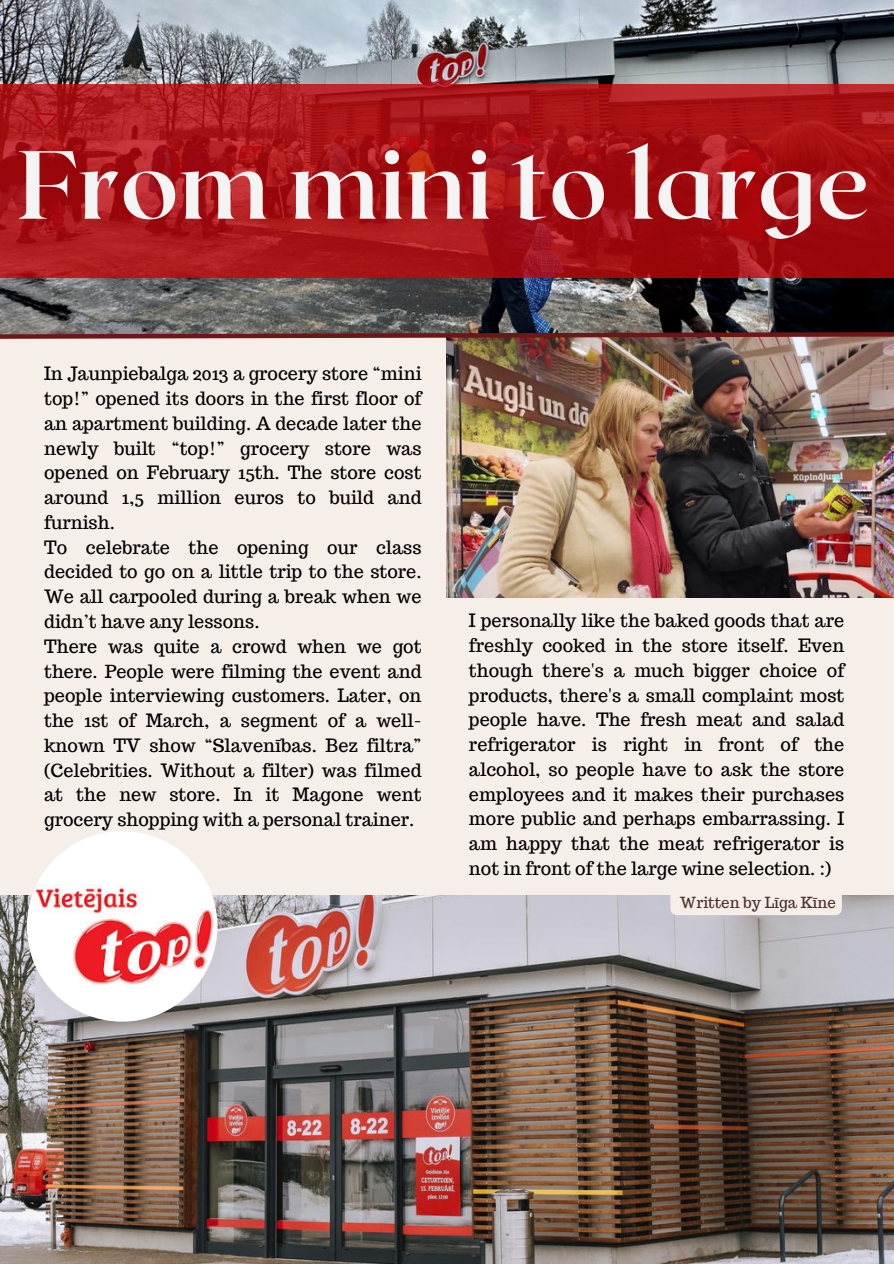
<style>
.page{position:relative;width:894px;height:1264px;background:#fff}
.page>*{position:absolute;margin:0;border:0;box-sizing:border-box;transform-origin:0 0}
.t1{font:700 96.6px "Roxborough CF";color:#f4f4f4}
.t2{font:18px/24.8px "Trocchi";color:#000}
.t3{font:15px "Trocchi";color:#4a3227}
</style>
<div class="page">
<div style="left:0;top:0;width:893px;height:1263px;background:#f6eee9"></div>
<img style="left:446px;top:341px;width:447px;height:256px">
<img style="left:0;top:0;width:893px;height:330px">
<img style="left:0;top:895px;width:893px;height:368px">
<div style="left:670px;top:888px;width:171px;height:27px;background:#f6eee9;border-radius:7px"></div>
<div style="left:0;top:84px;width:893px;height:193px;background:#bf080d;opacity:.8"></div>
<img style="left:27px;top:831px;width:190px;height:190px;border-radius:50%">
<img style="left:0;top:330px;width:893px;height:11px">
<h1 class="t1" style="left:17px;top:122px;width:852px">From mini to large</h1>
<p class="t2" style="left:44px;top:361px;width:379px">In Jaunpiebalga 2013 a grocery store “mini top!” opened its doors in the first floor of an apartment building. A decade later the newly built “top!” grocery store was opened on February 15th. The store cost around 1,5 million euros to build and furnish.<br>To celebrate the opening our class decided to go on a little trip to the store.<br>We all carpooled during a break when we didn’t have any lessons.<br>There was quite a crowd when we got there. People were filming the event and people interviewing customers. Later, on the 1st of March, a segment of a well&shy;known TV show “Slavenības. Bez filtra” (Celebrities. Without a filter) was filmed at the new store. In it Magone went grocery shopping with a personal trainer.</p>
<p class="t2" style="left:469px;top:608px;width:377px;text-align:justify">I personally like the baked goods that are freshly cooked in the store itself. Even though there's a much bigger choice of products, there's a small complaint most people have. The fresh meat and salad refrigerator is right in front of the alcohol, so people have to ask the store employees and it makes their purchases more public and perhaps embarrassing. I am happy that the meat refrigerator is not in front of the large wine selection. :)</p>
<p class="t3" style="left:679px;top:892px;width:157px">Written by Līga Kīne</p>
</div>
